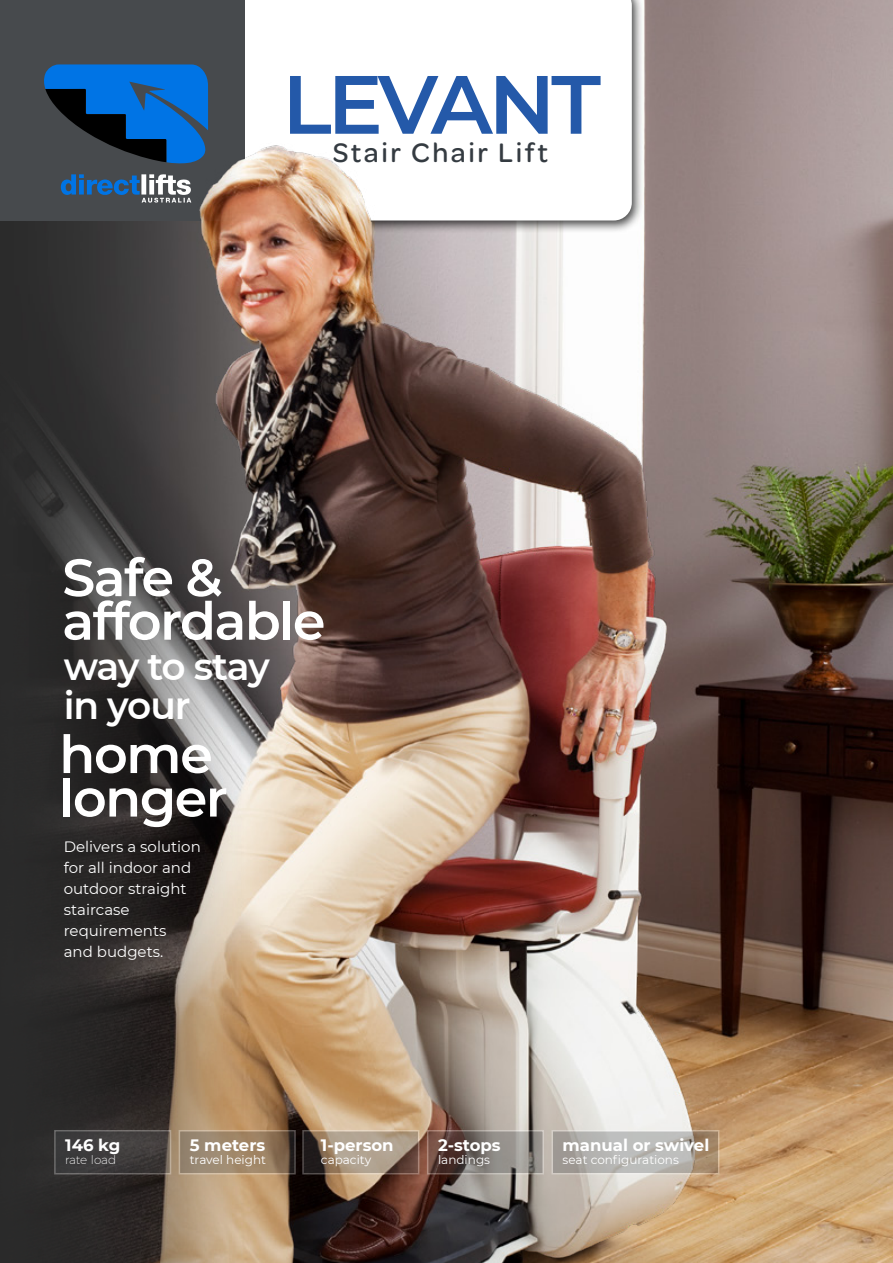
<style>
.page{position:relative;width:893px;height:1263px;background:#fff}
.page>*{position:absolute;margin:0;border:0;box-sizing:border-box;transform-origin:0 0}
.t1{font:600 82.5px "Montserrat";letter-spacing:-.05em;color:#2459a9}
.t2{font:600 52.5px/43.5px "Montserrat";letter-spacing:-.03em;color:#fff}
.t3{font:600 37.5px/39px "Montserrat";letter-spacing:-.035em;color:#fff}
.t4{font:500 28.5px "Omnes";letter-spacing:.09em;color:#1e252c}
.t5{font:700 16.5px "Montserrat";color:#fff}
.t6{font:15px/21px "Montserrat";color:#fff}
.t7{font:12px "Montserrat";color:#fff}
.t8{font:200 12px "Montserrat";color:#fff}
</style>
<div class="page">
<img style="left:0;top:0;width:893px;height:1263px">
<div style="left:232px;top:0;width:412px;height:233px;background:#000;opacity:.75"></div>
<svg style="left:244px;top:0;width:388px;height:220px"></svg>
<div style="left:0;top:0;width:244px;height:220px;background:#474a4d"></div>
<svg style="left:44px;top:64px;width:164px;height:100px"></svg>
<svg style="left:60px;top:174px;width:131px;height:29px"></svg>
<div style="left:54px;top:1130px;width:117px;height:44px;background:linear-gradient(to bottom,#434040,#3c3939)"></div>
<svg style="left:179px;top:1130px;width:117px;height:44px"></svg>
<svg style="left:302px;top:1130px;width:117px;height:44px"></svg>
<svg style="left:427px;top:1130px;width:117px;height:44px"></svg>
<svg style="left:551px;top:1130px;width:168px;height:44px"></svg>
<h1 class="t1" style="left:282px;top:46px;width:320px">LEVANT</h1>
<h3 class="t4" style="left:332px;top:137px;width:217px">Stair Chair Lift</h3>
<h2 class="t2" style="left:62px;top:553px;width:265px">Safe &amp; affordable</h2>
<h3 class="t3" style="left:64px;top:645px;width:208px">way to stay in your</h3>
<h2 class="t2" style="left:59px;top:730px;width:170px">home longer</h2>
<p class="t6" style="left:64px;top:836px;width:139px">Delivers a solution for all indoor and outdoor straight staircase requirements<br>and budgets.</p>
<p class="t5" style="left:65px;top:1133px;width:57px">146 kg</p>
<p class="t8" style="left:65px;top:1153px;width:52px">rate load</p>
<p class="t5" style="left:190px;top:1133px;width:77px">5 meters</p>
<p class="t7" style="left:190px;top:1152px;width:78px">travel height</p>
<p class="t5" style="left:321px;top:1133px;width:74px">1-person</p>
<p class="t7" style="left:321px;top:1152px;width:52px">capacity</p>
<p class="t5" style="left:438px;top:1133px;width:64px">2-stops</p>
<p class="t7" style="left:438px;top:1152px;width:54px">landings</p>
<p class="t5" style="left:563px;top:1133px;width:148px">manual or swivel</p>
<p class="t7" style="left:563px;top:1152px;width:118px">seat configurations</p>
</div>
